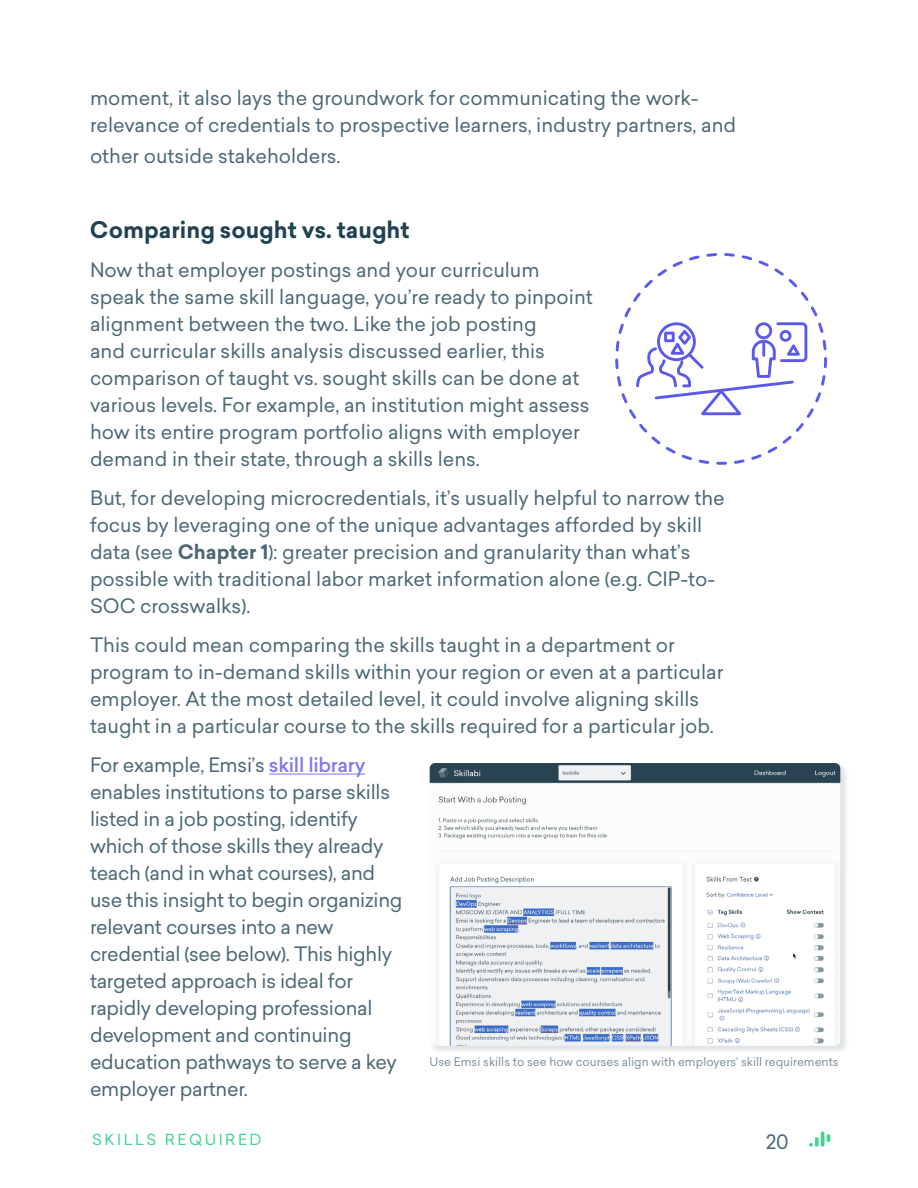
<style>
.page{position:relative;width:918px;height:1188px;background:#fff}
.page>*{position:absolute;margin:0;border:0;box-sizing:border-box;transform-origin:0 0}
.t1{font:700 22.5px "Sailec";color:#204354}
.t2{font:19.5px/27px "Sailec";color:#4d6976}
.t3{font:15px "Sailec";letter-spacing:.17em;color:#41d592}
.t4{font:11.55px "Sailec";color:#7d919e}
.s1{font-weight:700}
.s2{font-weight:500;color:#7d7af1}
</style>
<div class="page">
<svg style="left:815px;top:1137px;width:4px;height:10px"></svg>
<hr style="left:821px;top:1131px;width:3px;height:16px;background:#41d592;border-radius:2px">
<svg style="left:809px;top:1143px;width:4px;height:4px"></svg>
<svg style="left:827px;top:1134px;width:3px;height:8px"></svg>
<hr style="left:269px;top:774px;width:96px;height:1px;background:#7d7af1">
<img style="left:430px;top:763px;width:410px;height:283px">
<svg style="left:635px;top:322px;width:174px;height:96px"></svg>
<p class="t2" style="left:90px;top:84px;width:648px">moment, it also lays the groundwork for communicating the work&shy;relevance of credentials to prospective learners, industry partners, and</p>
<p class="t2" style="left:90px;top:142px;width:252px">other outside stakeholders.</p>
<p class="t1" style="left:90px;top:214px;width:321px">Comparing sought vs. taught</p>
<p class="t2" style="left:90px;top:256px;width:504px">Now that employer postings and your curriculum speak the same skill language, you’re ready to pinpoint alignment between the two. Like the job posting<br>and curricular skills analysis discussed earlier, this comparison of taught vs. sought skills can be done at various levels. For example, an institution might assess how its entire program portfolio aligns with employer demand in their state, through a skills lens.</p>
<p class="t2" style="left:90px;top:484px;width:636px">But, for developing microcredentials, it’s usually helpful to narrow the focus by leveraging one of the unique advantages afforded by skill data (see <span class="s1">Chapter 1</span>): greater precision and granularity than what’s possible with traditional labor market information alone (e.g. CIP-to-SOC crosswalks).</p>
<p class="t2" style="left:90px;top:631px;width:635px">This could mean comparing the skills taught in a department or program to in-demand skills within your region or even at a particular employer. At the most detailed level, it could involve aligning skills taught in a particular course to the skills required for a particular job.</p>
<p class="t2" style="left:90px;top:751px;width:314px">For example, Emsi’s <span class="s2">skill library </span>enables institutions to parse skills listed in a job posting, identify which of those skills they already teach (and in what courses), and use this insight to begin organizing relevant courses into a new credential (see below). This highly targeted approach is ideal for rapidly developing professional development and continuing education pathways to serve a key employer partner.</p>
<p class="t4" style="left:430px;top:1054px;width:411px">Use Emsi skills to see how courses align with employers’ skill requirements</p>
<p class="t3" style="left:92px;top:1129px;width:171px">SKILLS REQUIRED</p>
<p class="t2" style="left:766px;top:1128px;width:25px">20</p>
</div>
